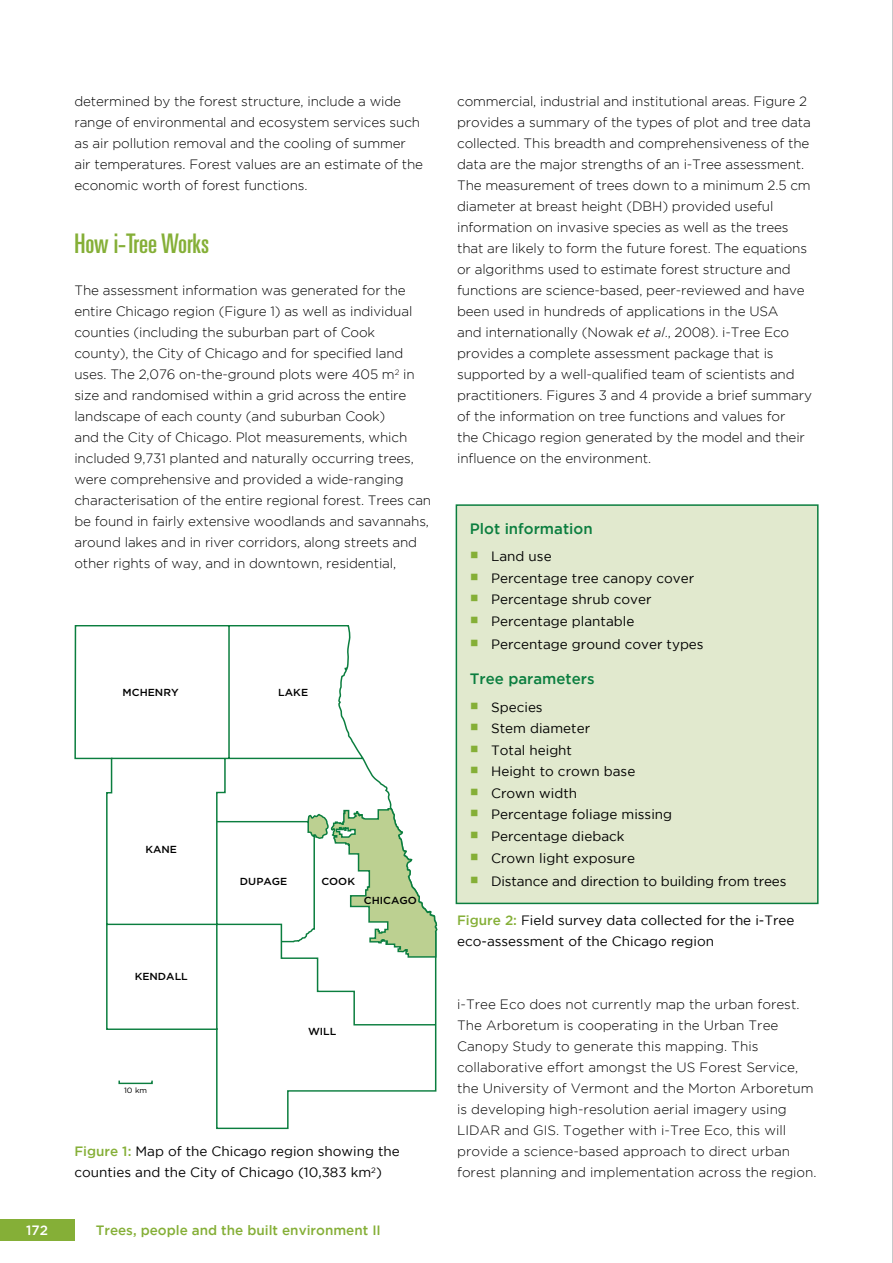
<style>
.page{position:relative;width:893px;height:1263px;background:#fff}
.page>*{position:absolute;margin:0;border:0;box-sizing:border-box;transform-origin:0 0}
.t1{font:ultra-condensed 27px "Univers";color:#85af37}
.t2{font:500 15px "Gotham";color:#0b7e3f}
.t3{font:300 13.5px/21px "Gotham";letter-spacing:-.01em;color:#000}
.t4{font:13.5px/21px "Gotham";color:#000}
.t5{font:500 13.5px "Gotham";color:#85af37}
.t6{font:500 13.5px "Gotham";color:#fff}
.t7{font:500 10.2px "Gotham";color:#000;scale:1.04 1}
.t8{font:7.65px "Gotham";color:#000;scale:1.04 1}
.s1{font-weight:500;color:#85af37}
.s2{font-style:italic}
.s3{color:#85af37}
</style>
<div class="page">
<div style="left:0;top:1219px;width:74px;height:21px;background:#85af37"></div>
<hr style="left:892px;top:0;width:1px;height:1263px;background:#939598">
<svg style="left:74px;top:625px;width:363px;height:504px"></svg>
<svg style="left:215px;top:807px;width:222px;height:151px"></svg>
<div style="left:118px;top:1080px;width:35px;height:4px;border:1px solid #0b7e3f"></div>
<div style="left:456px;top:505px;width:362px;height:398px;background:#e1e9ce"></div>
<div style="left:456px;top:504px;width:363px;height:400px;border:2px solid #0b7e3f"></div>
<p class="t3" style="left:74px;top:91px;width:350px">determined by the forest structure, include a wide range of environmental and ecosystem services such as air pollution removal and the cooling of summer air temperatures. Forest values are an estimate of the economic worth of forest functions.</p>
<h1 class="t1" style="left:74px;top:228px;width:136px">How i-Tree Works</h1>
<p class="t3" style="left:74px;top:280px;width:358px">The assessment information was generated for the entire Chicago region (Figure 1) as well as individual counties (including the suburban part of Cook county), the City of Chicago and for specified land uses. The 2,076 on-the-ground plots were 405 m<sup>2</sup> in size and randomised within a grid across the entire landscape of each county (and suburban Cook)<br>and the City of Chicago. Plot measurements, which included 9,731 planted and naturally occurring trees, were comprehensive and provided a wide-ranging characterisation of the entire regional forest. Trees can be found in fairly extensive woodlands and savannahs, around lakes and in river corridors, along streets and other rights of way, and in downtown, residential,</p>
<p class="t7" style="left:123px;top:687px;width:55px">MCHENRY</p>
<p class="t7" style="left:278px;top:687px;width:30px">LAKE</p>
<p class="t7" style="left:145px;top:844px;width:32px">KANE</p>
<p class="t7" style="left:135px;top:971px;width:53px">KENDALL</p>
<p class="t8" style="left:124px;top:1086px;width:24px">10 km</p>
<p class="t7" style="left:240px;top:875px;width:47px">DUPAGE</p>
<p class="t7" style="left:321px;top:875px;width:34px">COOK</p>
<p class="t7" style="left:364px;top:895px;width:52px">CHICAGO</p>
<p class="t7" style="left:308px;top:1025px;width:29px">WILL</p>
<p class="t4" style="left:74px;top:1141px;width:327px"><span class="s1">Figure 1:</span> Map of the Chicago region showing the counties and the City of Chicago (10,383 km<sup>2</sup>)</p>
<p class="t6" style="left:26px;top:1222px;width:23px">172</p>
<p class="t5" style="left:96px;top:1222px;width:287px">Trees, people and the built environment II</p>
<p class="t3" style="left:457px;top:91px;width:356px">commercial, industrial and institutional areas. Figure 2 provides a summary of the types of plot and tree data collected. This breadth and comprehensiveness of the data are the major strengths of an i-Tree assessment.<br>The measurement of trees down to a minimum 2.5 cm diameter at breast height (DBH) provided useful information on invasive species as well as the trees that are likely to form the future forest. The equations or algorithms used to estimate forest structure and functions are science-based, peer-reviewed and have been used in hundreds of applications in the USA<br>and internationally (Nowak <span class="s2">et al</span>., 2008). i-Tree Eco provides a complete assessment package that is supported by a well-qualified team of scientists and practitioners. Figures 3 and 4 provide a brief summary of the information on tree functions and values for<br>the Chicago region generated by the model and their influence on the environment.</p>
<p class="t2" style="left:470px;top:520px;width:124px">Plot information</p>
<p class="t4" style="left:470px;top:546px;width:83px"><span class="s3">○</span> Land use</p>
<p class="t4" style="left:470px;top:567px;width:226px"><span class="s3">○</span> Percentage tree canopy cover</p>
<p class="t4" style="left:470px;top:589px;width:183px"><span class="s3">○</span> Percentage shrub cover</p>
<p class="t4" style="left:470px;top:610px;width:166px"><span class="s3">○</span> Percentage plantable</p>
<p class="t4" style="left:470px;top:633px;width:235px"><span class="s3">○</span> Percentage ground cover types</p>
<p class="t2" style="left:470px;top:671px;width:126px">Tree parameters</p>
<p class="t4" style="left:470px;top:696px;width:74px"><span class="s3">○</span> Species</p>
<p class="t4" style="left:470px;top:718px;width:122px"><span class="s3">○</span> Stem diameter</p>
<p class="t4" style="left:470px;top:739px;width:104px"><span class="s3">○</span> Total height</p>
<p class="t4" style="left:470px;top:761px;width:167px"><span class="s3">○</span> Height to crown base</p>
<p class="t4" style="left:470px;top:782px;width:109px"><span class="s3">○</span> Crown width</p>
<p class="t4" style="left:470px;top:804px;width:204px"><span class="s3">○</span> Percentage foliage missing</p>
<p class="t4" style="left:470px;top:825px;width:156px"><span class="s3">○</span> Percentage dieback</p>
<p class="t4" style="left:470px;top:847px;width:167px"><span class="s3">○</span> Crown light exposure</p>
<p class="t4" style="left:470px;top:870px;width:318px"><span class="s3">○</span> Distance and direction to building from trees</p>
<p class="t4" style="left:457px;top:910px;width:339px"><span class="s1">Figure 2:</span> Field survey data collected for the i-Tree eco-assessment of the Chicago region</p>
<p class="t3" style="left:457px;top:994px;width:361px">i-Tree Eco does not currently map the urban forest.<br>The Arboretum is cooperating in the Urban Tree Canopy Study to generate this mapping. This collaborative effort amongst the US Forest Service, the University of Vermont and the Morton Arboretum is developing high-resolution aerial imagery using LIDAR and GIS. Together with i-Tree Eco, this will provide a science-based approach to direct urban forest planning and implementation across the region.</p>
</div>
